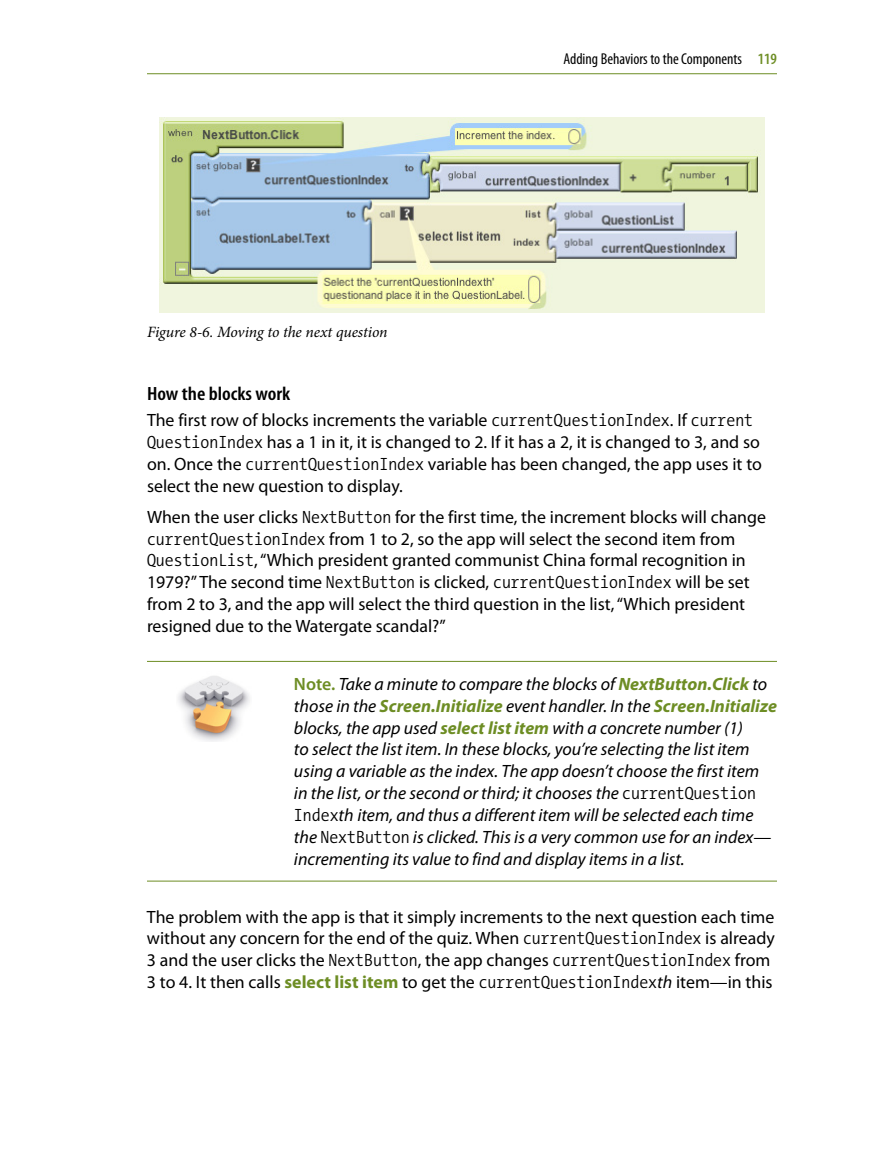
<style>
.page{position:relative;width:882px;height:1158px;background:#fff}
.page>*{position:absolute;margin:0;border:0;box-sizing:border-box;transform-origin:0 0}
.t1{font:600 condensed 19.25px "Myriad Pro";color:#000;scale:1.1 1}
.t2{font:17.85px/21.9px "Myriad Pro";color:#000}
.t3{font:italic 17.85px/21.9px "Myriad Pro";color:#000}
.t4{font:condensed 15.75px "Myriad Pro";color:#000}
.t5{font:italic 15.75px "Minion Pro";letter-spacing:-.01em;color:#000}
.s1{font-weight:600;color:#6d8d24}
.s2{font-family:"The Sans Mono Cd W4";font-weight:300}
.s3{font-weight:600;font-style:normal;color:#6d8d24}
.s4{font-weight:700;color:#6d8d24}
.s5{font-family:"The Sans Mono Cd W4";font-weight:300;font-style:normal}
.s6{font-style:italic}
</style>
<div class="page">
<hr style="left:147px;top:73px;width:630px;height:1px;background:#6d8d24">
<hr style="left:147px;top:661px;width:630px;height:1px;background:#6d8d24">
<hr style="left:147px;top:880px;width:630px;height:1px;background:#6d8d24">
<img style="left:160px;top:117px;width:604px;height:196px">
<img style="left:178px;top:676px;width:72px;height:65px">
<p class="t5" style="left:147px;top:321px;width:242px">Figure 8-6. Moving to the next question</p>
<p class="t4" style="left:563px;top:50px;width:215px">Adding Behaviors to the Components <span class="s1">119</span></p>
<p class="t1" style="left:147px;top:382px;width:132px">How the blocks work</p>
<p class="t2" style="left:147px;top:409px;width:616px">The first row of blocks increments the variable <span class="s2">currentQuestionIndex</span>. If <span class="s2">current QuestionIndex</span> has a 1 in it, it is changed to 2. If it has a 2, it is changed to 3, and so on. Once the <span class="s2">currentQuestionIndex</span> variable has been changed, the app uses it to select the new question to display.</p>
<p class="t2" style="left:147px;top:505px;width:621px">When the user clicks <span class="s2">NextButton</span> for the first time, the increment blocks will change <span class="s2">currentQuestionIndex</span> from 1 to 2, so the app will select the second item from <span class="s2">QuestionList</span>, “Which president granted communist China formal recognition in 1979?” The second time <span class="s2">NextButton</span> is clicked, <span class="s2">currentQuestionIndex</span> will be set from 2 to 3, and the app will select the third question in the list, “Which president resigned due to the Watergate scandal?”</p>
<p class="t3" style="left:294px;top:672px;width:485px"><span class="s3">Note.</span> Take a minute to compare the blocks of <span class="s4">NextButton.Click</span> to those in the <span class="s4">Screen.Initialize</span> event handler. In the <span class="s4">Screen.Initialize </span>blocks, the app used <span class="s4">select list item</span> with a concrete number (1)<br>to select the list item. In these blocks, you’re selecting the list item using a variable as the index. The app doesn’t choose the first item in the list, or the second or third; it chooses the <span class="s5">currentQuestion Index</span>th item, and thus a different item will be selected each time the <span class="s5">NextButton</span> is clicked. This is a very common use for an index— incrementing its value to find and display items in a list.</p>
<p class="t2" style="left:147px;top:905px;width:629px">The problem with the app is that it simply increments to the next question each time without any concern for the end of the quiz. When <span class="s2">currentQuestionIndex</span> is already 3 and the user clicks the <span class="s2">NextButton</span>, the app changes <span class="s2">currentQuestionIndex</span> from 3 to 4. It then calls <span class="s4">select list item</span> to get the <span class="s2">currentQuestionIndex</span><span class="s6">th</span> item—in this</p>
</div>
